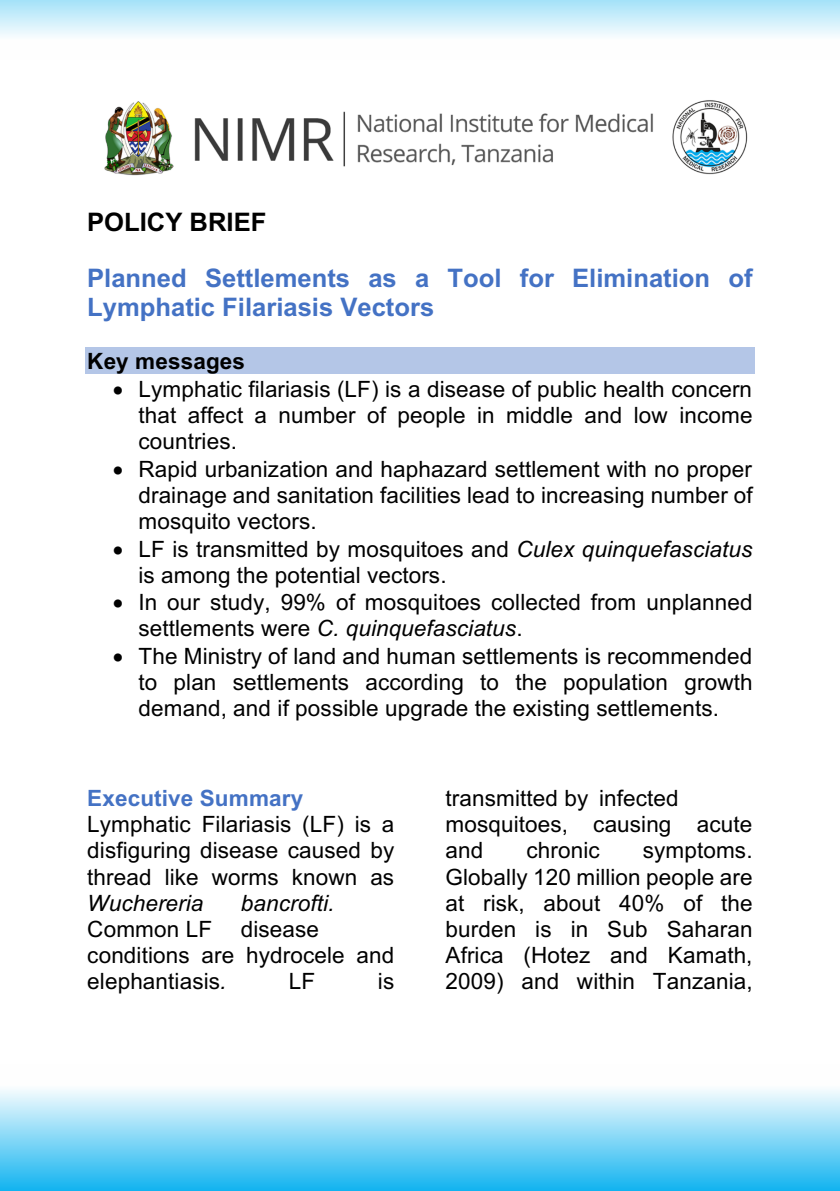
<style>
.page{position:relative;width:840px;height:1191px;background:#fff}
.page>*{position:absolute;margin:0;border:0;box-sizing:border-box;transform-origin:0 0}
.t1{font:700 25.6px/55.6px "Arial";color:#4472c4}
.t2{font:22.4px/26px "Arial";letter-spacing:.005em;color:#000}
.t3{font:700 22.4px "Arial";letter-spacing:.005em;color:#000}
.t4{font:italic 22.4px "Arial";letter-spacing:.005em;color:#000}
.s1{color:#000}
.s2{font-style:italic}
.s3{font-weight:700;color:#4472c4}
</style>
<div class="page">
<div style="left:0;top:1064px;width:839px;height:127px;background:linear-gradient(to bottom,#fff,#17b5f0)"></div>
<div style="left:0;top:0;width:839px;height:60px;background:linear-gradient(to bottom,#aee5fa,#fff)"></div>
<div style="left:85px;top:347px;width:669px;height:27px;background:#b4c6e7"></div>
<img style="left:104px;top:100px;width:644px;height:76px">
<p class="t1" style="left:87px;top:194px;width:666px"><span class="s1">POLICY BRIEF<br></span>Planned Settlements as a Tool for Elimination of</p>
<p class="t1" style="left:87px;top:279px;width:348px">Lymphatic Filariasis Vectors</p>
<p class="t3" style="left:87px;top:345px;width:159px">Key messages</p>
<p class="t2" style="left:138px;top:376px;width:615px;text-align:justify;text-indent:-26px">• Lymphatic filariasis (LF) is a disease of public health concern that affect a number of people in middle and low income countries.</p>
<p class="t2" style="left:138px;top:456px;width:615px;text-align:justify;text-indent:-26px">• Rapid urbanization and haphazard settlement with no proper drainage and sanitation facilities lead to increasing number of mosquito vectors.</p>
<p class="t2" style="left:138px;top:535px;width:615px;text-indent:-26px">• LF is transmitted by mosquitoes and <span class="s2">Culex quinquefasciatus </span>is among the potential vectors.</p>
<p class="t2" style="left:138px;top:589px;width:615px;text-indent:-26px">• In our study, 99% of mosquitoes collected from unplanned settlements were <span class="s2">C. quinquefasciatus</span>.</p>
<p class="t2" style="left:138px;top:643px;width:615px;text-align:justify;text-indent:-26px">• The Ministry of land and human settlements is recommended to plan settlements according to the population growth demand, and if possible upgrade the existing settlements.</p>
<p class="t2" style="left:87px;top:785px;width:308px"><span class="s3">Executive Summary<br></span>Lymphatic Filariasis (LF) is a disfiguring disease caused by thread like worms known as<br><span class="s2">Wuchereria</span></p>
<p class="t4" style="left:241px;top:888px;width:95px">bancrofti.</p>
<p class="t2" style="left:87px;top:915px;width:126px">Common LF</p>
<p class="t2" style="left:87px;top:915px;width:308px;text-indent:153px">disease conditions are hydrocele and elephantiasis<span class="s2">.</span></p>
<p class="t2" style="left:289px;top:968px;width:28px">LF</p>
<p class="t2" style="left:378px;top:968px;width:18px">is</p>
<p class="t2" style="left:445px;top:785px;width:308px">transmitted by infected mosquitoes, causing acute and</p>
<p class="t2" style="left:526px;top:837px;width:75px">chronic</p>
<p class="t2" style="left:445px;top:837px;width:308px;text-align:justify;text-indent:197px">symptoms.<br>Globally 120 million people are at risk, about 40% of the burden is in Sub Saharan Africa (Hotez and Kamath, 2009) and within Tanzania,</p>
</div>
